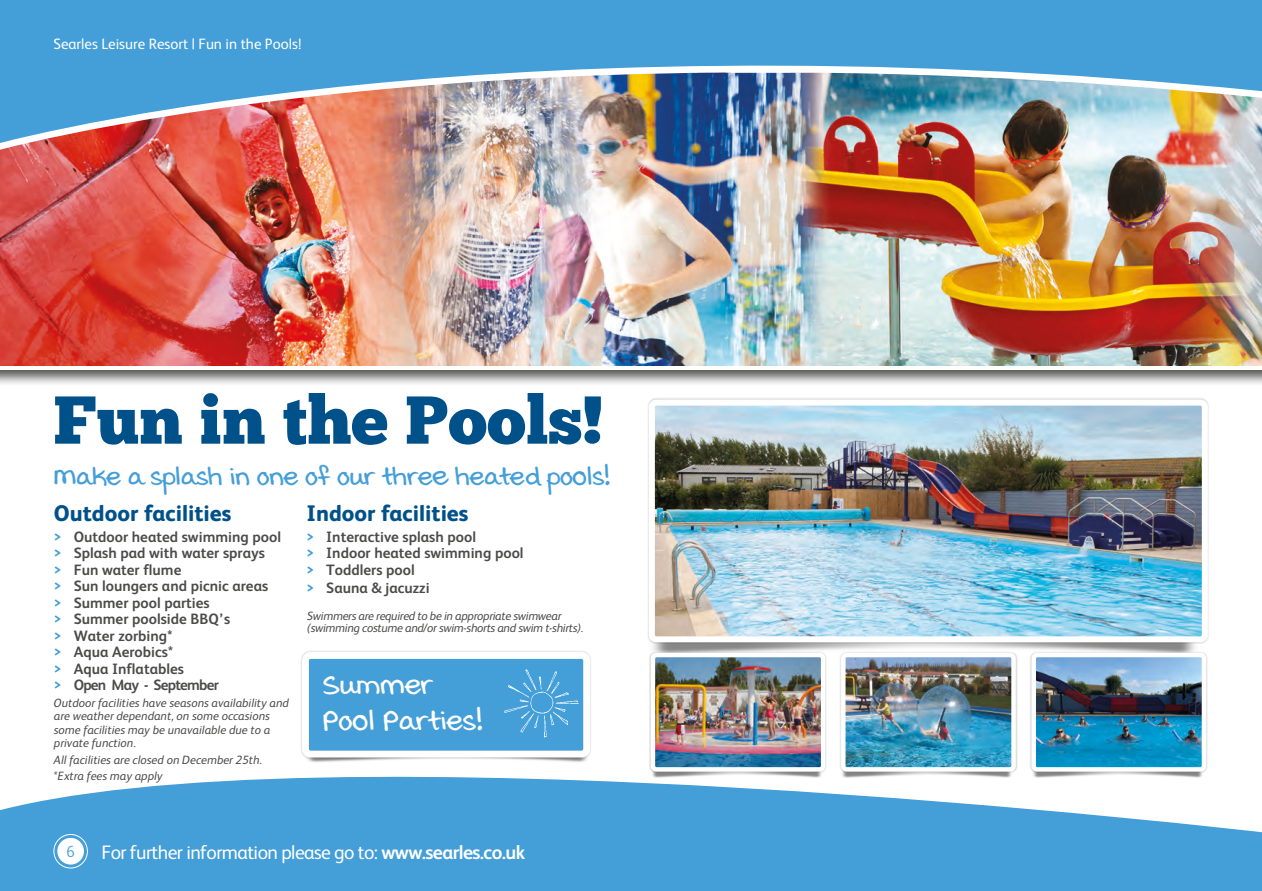
<style>
.page{position:relative;width:1262px;height:891px;background:#fff}
.page>*{position:absolute;margin:0;border:0;box-sizing:border-box;transform-origin:0 0}
.t1{font:67.5px "Chunk Five";color:#00518a}
.t2{font:700 33px "Swister";color:#fff}
.t3{font:700 30px "Swister";letter-spacing:-.01em;color:#449ed8}
.t4{font:800 22.5px "FS Albert";color:#00518a}
.t5{font:19.5px "FS Albert";letter-spacing:-.03em;color:#fff}
.t6{font:300 16.05px "FS Albert";color:#449ed8}
.t7{font:700 15px/16.5px "FS Albert";color:#4b4b4a}
.t8{font:15px "FS Albert";color:#fff}
.t9{font:italic 12px/13.5px "FS Albert";color:#4b4b4a}
.t10{font:italic 12px/12px "FS Albert";letter-spacing:-.025em;color:#4b4b4a}
.s1{color:#449ed8}
.s2{font-weight:700}
</style>
<div class="page">
<div style="left:0;top:0;width:1262px;height:386px;background:#1d1d1b;opacity:.75"></div>
<img style="left:0;top:209px;width:1262px;height:156px">
<img style="left:0;top:202px;width:1262px;height:7px">
<img style="left:0;top:0;width:1262px;height:202px">
<svg style="left:0;top:776px;width:1262px;height:114px;background:#5dabdd"></svg>
<div style="left:57px;top:837px;width:27px;height:27px;background:#fff;border-radius:50%"></div>
<div style="left:53px;top:833px;width:35px;height:35px;border:1px solid #fff;border-radius:50%"></div>
<img style="left:652px;top:643px;width:551px;height:7px">
<img style="left:656px;top:406px;width:544px;height:229px">
<div style="left:649px;top:399px;width:558px;height:243px;border:6px solid #fff;border-radius:4px"></div>
<img style="left:307px;top:759px;width:280px;height:3px">
<div style="left:300px;top:649px;width:292px;height:110px;background:#1d1d1b;opacity:.25"></div>
<div style="left:305px;top:655px;width:281px;height:98px;background:#449ed8;border-radius:5px"></div>
<div style="left:302px;top:651px;width:288px;height:106px;border:7px solid #fff;border-radius:5px"></div>
<img style="left:504px;top:669px;width:75px;height:69px">
<img style="left:640px;top:773px;width:190px;height:8px">
<div style="left:648px;top:650px;width:179px;height:123px;background:#1d1d1b;opacity:.25"></div>
<img style="left:655px;top:657px;width:165px;height:109px">
<div style="left:650px;top:652px;width:175px;height:119px;border:4px solid #fff;border-radius:3px"></div>
<img style="left:830px;top:773px;width:191px;height:8px">
<div style="left:839px;top:650px;width:179px;height:123px;background:#1d1d1b;opacity:.25"></div>
<img style="left:846px;top:657px;width:165px;height:109px">
<div style="left:841px;top:652px;width:175px;height:119px;border:4px solid #fff;border-radius:3px"></div>
<img style="left:1021px;top:773px;width:193px;height:8px">
<div style="left:1029px;top:650px;width:179px;height:123px;background:#1d1d1b;opacity:.25"></div>
<img style="left:1036px;top:657px;width:165px;height:109px">
<div style="left:1031px;top:652px;width:175px;height:119px;border:4px solid #fff;border-radius:3px"></div>
<p class="t8" style="left:53px;top:34px;width:250px">Searles Leisure Resort | Fun in the Pools!</p>
<p class="t1" style="left:53px;top:388px;width:551px">Fun in the Pools!</p>
<p class="t3" style="left:53px;top:454px;width:558px">Make a splash in one of our three heated pools!</p>
<p class="t4" style="left:54px;top:496px;width:179px">Outdoor facilities</p>
<p class="t7" style="left:54px;top:527px;width:229px"><span class="s1">&gt;</span> Outdoor heated swimming pool <span class="s1">&gt;</span> Splash pad with water sprays<br><span class="s1">&gt;</span> Fun water flume<br><span class="s1">&gt;</span> Sun loungers and picnic areas<br><span class="s1">&gt;</span> Summer pool parties<br><span class="s1">&gt;</span> Summer poolside BBQ’s<br><span class="s1">&gt;</span> Water zorbing*<br><span class="s1">&gt;</span> Aqua Aerobics*<br><span class="s1">&gt;</span> Aqua Inflatables<br><span class="s1">&gt;</span> Open May - September</p>
<p class="t9" style="left:54px;top:694px;width:236px">Outdoor facilities have seasons availability and are weather dependant, on some occasions some facilities may be unavailable due to a private function.</p>
<p class="t9" style="left:54px;top:750px;width:210px;line-height:16.5px">All facilities are closed on December 25th. *Extra fees may apply</p>
<p class="t4" style="left:306px;top:496px;width:163px">Indoor facilities</p>
<p class="t7" style="left:306px;top:527px;width:219px"><span class="s1">&gt;</span> Interactive splash pool<br><span class="s1">&gt;</span> Indoor heated swimming pool <span class="s1">&gt;</span> Toddlers pool</p>
<p class="t7" style="left:306px;top:578px;width:125px"><span class="s1">&gt;</span> Sauna &amp; jacuzzi</p>
<p class="t10" style="left:307px;top:608px;width:277px">Swimmers are required to be in appropriate swimwear (swimming costume and/or swim-shorts and swim t-shirts).</p>
<p class="t2" style="left:323px;top:660px;width:112px">Summer</p>
<p class="t2" style="left:323px;top:696px;width:161px">Pool Parties!</p>
<p class="t6" style="left:66px;top:840px;width:10px">6</p>
<p class="t5" style="left:101px;top:838px;width:425px">For further information please go to: <span class="s2">www.searles.co.uk</span></p>
</div>
